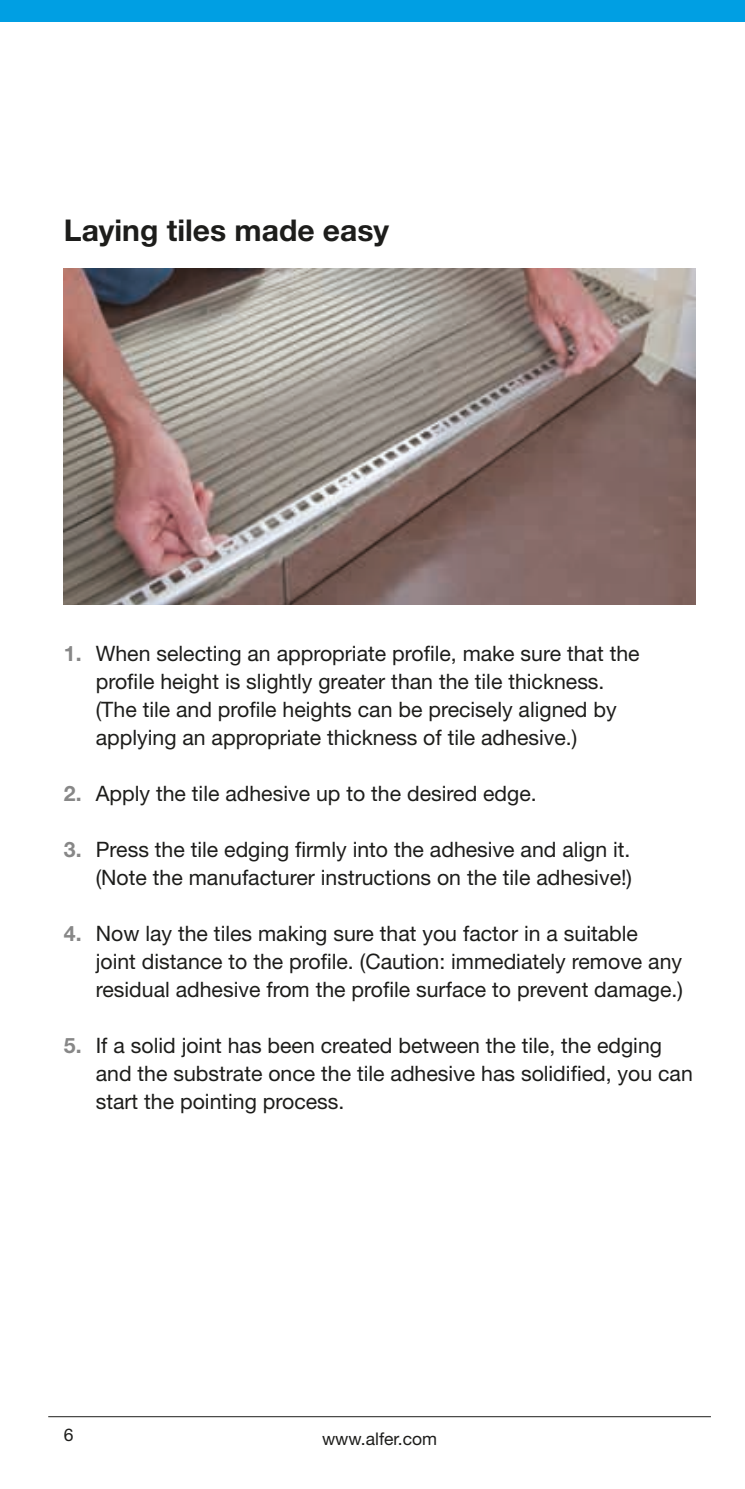
<style>
.page{position:relative;width:745px;height:1489px;background:#fff}
.page>*{position:absolute;margin:0;border:0;box-sizing:border-box;transform-origin:0 0}
.t1{font:700 30px "Helvetica Neue LT Pro";color:#1d1d1b}
.t2{font:21.25px/28px "Helvetica Neue LT Pro";color:#1d1d1b}
.t3{font:17.5px "Helvetica Neue LT Pro";color:#1d1d1b}
.s1{font-weight:700;color:#878787}
</style>
<div class="page">
<div style="left:0;top:0;width:744px;height:21px;background:#009fe3"></div>
<hr style="left:48px;top:1416px;width:662px;height:1px;background:#1d1d1b">
<img style="left:64px;top:269px;width:630px;height:336px">
<h1 class="t1" style="left:64px;top:211px;width:326px">Laying tiles made easy</h1>
<p class="t2" style="left:96px;top:639px;width:545px;text-indent:-32px"><span class="s1">1.</span> When selecting an appropriate profile, make sure that the profile height is slightly greater than the tile thickness. (The tile and profile heights can be precisely aligned by applying an appropriate thickness of tile adhesive.)</p>
<p class="t2" style="left:64px;top:779px;width:474px"><span class="s1">2.</span> Apply the tile adhesive up to the desired edge.</p>
<p class="t2" style="left:64px;top:835px;width:569px;text-align:right"><span class="s1">3.</span> Press the tile edging firmly into the adhesive and align it. (Note the manufacturer instructions on the tile adhesive!)</p>
<p class="t2" style="left:96px;top:919px;width:588px;text-indent:-32px"><span class="s1">4.</span> Now lay the tiles making sure that you factor in a suitable joint distance to the profile. (Caution: immediately remove any residual adhesive from the profile surface to prevent damage.)</p>
<p class="t2" style="left:96px;top:1031px;width:598px;text-indent:-32px"><span class="s1">5.</span> If a solid joint has been created between the tile, the edging and the substrate once the tile adhesive has solidified, you can start the pointing process.</p>
<p class="t3" style="left:64px;top:1423px;width:11px">6</p>
<p class="t3" style="left:322px;top:1428px;width:117px">www.alfer.com</p>
</div>
